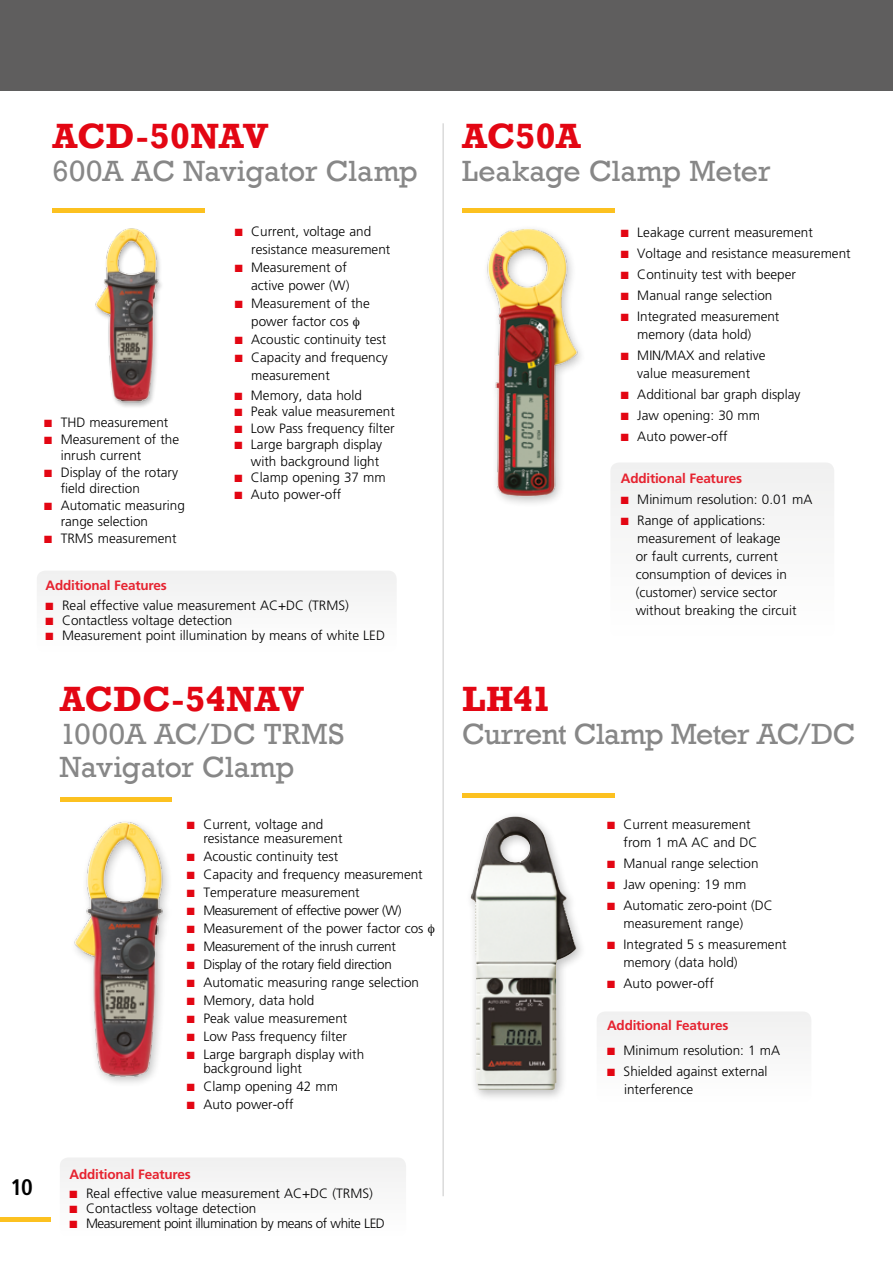
<style>
.page{position:relative;width:893px;height:1263px;background:#fff}
.page>*{position:absolute;margin:0;border:0;box-sizing:border-box;transform-origin:0 0}
.t1{font:700 36px "Rockwell";letter-spacing:.005em;color:#e30613}
.t2{font:30px/33px "Rockwell";letter-spacing:-.01em;color:#878787}
.t3{font:700 condensed 22.5px "Frutiger";color:#000}
.t4{font:300 13.5px/18px "Frutiger";color:#000}
.t5{font:300 13.5px "Frutiger";letter-spacing:-.035em;color:#000}
.t6{font:700 13.5px "Frutiger";letter-spacing:-.015em;color:#e62330}
.t7{font:300 13.5px "Frutiger";letter-spacing:-.025em;color:#000}
.s1{color:#e30613}
</style>
<div class="page">
<div style="left:0;top:1217px;width:50px;height:5px;background:#fcc120"></div>
<div style="left:462px;top:793px;width:152px;height:5px;background:#fcc120"></div>
<div style="left:465px;top:811px;width:122px;height:291px;background:#000;opacity:.25"></div>
<img style="left:471px;top:816px;width:105px;height:274px">
<div style="left:462px;top:208px;width:152px;height:5px;background:#fcc120"></div>
<div style="left:597px;top:1011px;width:214px;height:91px;background:#f7f7f7;border-radius:9px"></div>
<div style="left:610px;top:462px;width:224px;height:175px;background:#f7f7f7;border-radius:9px"></div>
<img style="left:487px;top:228px;width:94px;height:275px">
<hr style="left:442px;top:123px;width:2px;height:1073px;background:#dadada">
<img style="left:95px;top:228px;width:67px;height:179px">
<div style="left:52px;top:208px;width:153px;height:5px;background:#fcc120"></div>
<div style="left:37px;top:571px;width:360px;height:81px;background:#f7f7f7;border-radius:9px"></div>
<img style="left:74px;top:821px;width:95px;height:262px">
<hr style="left:60px;top:798px;width:111px;height:4px;background:#fcc120">
<div style="left:60px;top:1157px;width:346px;height:79px;background:#f7f7f7;border-radius:9px"></div>
<div style="left:0;top:0;width:893px;height:90px;background:#5f5e5e"></div>
<h1 class="t1" style="left:52px;top:114px;width:218px">ACD-50NAV</h1>
<h2 class="t2" style="left:52px;top:155px;width:367px">600A AC Navigator Clamp</h2>
<p class="t4" style="left:251px;top:222px;width:141px;text-indent:-17px"><span class="s1">■</span> Current, voltage and resistance measurement</p>
<p class="t4" style="left:235px;top:258px;width:116px;text-align:right"><span class="s1">■</span> Measurement of active power (W)</p>
<p class="t4" style="left:235px;top:294px;width:137px;text-align:center"><span class="s1">■</span> Measurement of the power factor cos</p>
<p class="t4" style="left:235px;top:330px;width:153px"><span class="s1">■</span> Acoustic continuity test</p>
<p class="t4" style="left:251px;top:348px;width:138px;text-indent:-17px"><span class="s1">■</span> Capacity and frequency measurement</p>
<p class="t4" style="left:44px;top:413px;width:126px"><span class="s1">■</span> THD measurement</p>
<p class="t4" style="left:61px;top:431px;width:120px;line-height:16.5px;text-indent:-17px"><span class="s1">■</span> Measurement of the inrush current</p>
<p class="t4" style="left:61px;top:464px;width:119px;line-height:16.5px;text-indent:-17px"><span class="s1">■</span> Display of the rotary field direction</p>
<p class="t4" style="left:61px;top:497px;width:126px;line-height:16.5px;text-indent:-17px"><span class="s1">■</span> Automatic measuring range selection</p>
<p class="t4" style="left:44px;top:529px;width:134px"><span class="s1">■</span> TRMS measurement</p>
<p class="t4" style="left:234px;top:386px;width:129px"><span class="s1">■</span> Memory, data hold</p>
<p class="t4" style="left:234px;top:402px;width:162px"><span class="s1">■</span> Peak value measurement</p>
<p class="t4" style="left:234px;top:419px;width:162px"><span class="s1">■</span> Low Pass frequency filter</p>
<p class="t4" style="left:234px;top:436px;width:149px;line-height:16.5px;text-align:right"><span class="s1">■</span> Large bargraph display with background light</p>
<p class="t4" style="left:234px;top:468px;width:153px"><span class="s1">■</span> Clamp opening 37 mm</p>
<p class="t4" style="left:234px;top:485px;width:108px"><span class="s1">■</span> Auto power-off</p>
<p class="t6" style="left:46px;top:578px;width:123px">Additional Features</p>
<p class="t4" style="left:46px;top:596px;width:305px"><span class="s1">■</span> Real effective value measurement AC+DC (TRMS)</p>
<p class="t4" style="left:46px;top:611px;width:188px"><span class="s1">■</span> Contactless voltage detection</p>
<p class="t4" style="left:46px;top:626px;width:341px"><span class="s1">■</span> Measurement point illumination by means of white LED</p>
<h1 class="t1" style="left:60px;top:677px;width:246px">ACDC-54NAV</h1>
<h2 class="t2" style="left:60px;top:718px;width:286px">1000A AC/DC TRMS<br>Navigator Clamp</h2>
<p class="t4" style="left:203px;top:817px;width:141px;line-height:14.2px;text-indent:-17px"><span class="s1">■</span> Current, voltage and resistance measurement</p>
<p class="t4" style="left:187px;top:847px;width:153px"><span class="s1">■</span> Acoustic continuity test</p>
<p class="t4" style="left:187px;top:865px;width:237px"><span class="s1">■</span> Capacity and frequency measurement</p>
<p class="t4" style="left:187px;top:883px;width:174px"><span class="s1">■</span> Temperature measurement</p>
<p class="t5" style="left:187px;top:902px;width:216px"><span class="s1">■</span> Measurement of effective power (W)</p>
<p class="t4" style="left:187px;top:919px;width:238px"><span class="s1">■</span> Measurement of the power factor cos</p>
<p class="t7" style="left:187px;top:938px;width:210px"><span class="s1">■</span> Measurement of the inrush current</p>
<p class="t7" style="left:187px;top:956px;width:206px"><span class="s1">■</span> Display of the rotary field direction</p>
<p class="t4" style="left:187px;top:973px;width:234px"><span class="s1">■</span> Automatic measuring range selection</p>
<p class="t4" style="left:187px;top:991px;width:129px"><span class="s1">■</span> Memory, data hold</p>
<p class="t4" style="left:187px;top:1009px;width:162px"><span class="s1">■</span> Peak value measurement</p>
<p class="t4" style="left:187px;top:1027px;width:162px"><span class="s1">■</span> Low Pass frequency filter</p>
<p class="t4" style="left:203px;top:1047px;width:162px;line-height:14.2px;text-indent:-17px"><span class="s1">■</span> Large bargraph display with background light</p>
<p class="t4" style="left:187px;top:1077px;width:153px"><span class="s1">■</span> Clamp opening 42 mm</p>
<p class="t4" style="left:187px;top:1095px;width:108px"><span class="s1">■</span> Auto power-off</p>
<h3 class="t3" style="left:10px;top:1174px;width:24px">10</h3>
<p class="t6" style="left:70px;top:1166px;width:123px">Additional Features</p>
<p class="t4" style="left:70px;top:1184px;width:305px"><span class="s1">■</span> Real effective value measurement AC+DC (TRMS)</p>
<p class="t4" style="left:70px;top:1199px;width:188px"><span class="s1">■</span> Contactless voltage detection</p>
<p class="t5" style="left:70px;top:1216px;width:317px"><span class="s1">■</span> Measurement point illumination by means of white LED</p>
<h1 class="t1" style="left:462px;top:114px;width:121px">AC50A</h1>
<h2 class="t2" style="left:462px;top:155px;width:310px">Leakage Clamp Meter</h2>
<p class="t4" style="left:621px;top:224px;width:194px"><span class="s1">■</span> Leakage current measurement</p>
<p class="t4" style="left:621px;top:245px;width:231px"><span class="s1">■</span> Voltage and resistance measurement</p>
<p class="t4" style="left:621px;top:266px;width:177px"><span class="s1">■</span> Continuity test with beeper</p>
<p class="t4" style="left:621px;top:287px;width:153px"><span class="s1">■</span> Manual range selection</p>
<p class="t4" style="left:637px;top:308px;width:144px;text-indent:-17px"><span class="s1">■</span> Integrated measurement memory (data hold)</p>
<p class="t4" style="left:621px;top:347px;width:146px;text-align:center"><span class="s1">■</span> MIN/MAX and relative value measurement</p>
<p class="t4" style="left:621px;top:386px;width:181px"><span class="s1">■</span> Additional bar graph display</p>
<p class="t4" style="left:621px;top:407px;width:141px"><span class="s1">■</span> Jaw opening: 30 mm</p>
<p class="t4" style="left:621px;top:428px;width:108px"><span class="s1">■</span> Auto power-off</p>
<p class="t6" style="left:621px;top:471px;width:123px">Additional Features</p>
<p class="t4" style="left:621px;top:491px;width:193px"><span class="s1">■</span> Minimum resolution: 0.01 mA</p>
<p class="t4" style="left:636px;top:512px;width:162px;text-indent:-15px"><span class="s1">■</span> Range of applications: measurement of leakage<br>or fault currents, current consumption of devices in (customer) service sector without breaking the circuit</p>
<h1 class="t1" style="left:462px;top:677px;width:91px">LH41</h1>
<h2 class="t2" style="left:462px;top:718px;width:395px">Current Clamp Meter AC/DC</h2>
<p class="t4" style="left:624px;top:815px;width:135px;text-indent:-17px"><span class="s1">■</span> Current measurement from 1 mA AC and DC</p>
<p class="t4" style="left:607px;top:854px;width:153px"><span class="s1">■</span> Manual range selection</p>
<p class="t4" style="left:607px;top:875px;width:141px"><span class="s1">■</span> Jaw opening: 19 mm</p>
<p class="t4" style="left:624px;top:896px;width:151px;text-indent:-17px"><span class="s1">■</span> Automatic zero-point (DC measurement range)</p>
<p class="t4" style="left:624px;top:935px;width:165px;text-indent:-17px"><span class="s1">■</span> Integrated 5 s measurement memory (data hold)</p>
<p class="t4" style="left:607px;top:974px;width:108px"><span class="s1">■</span> Auto power-off</p>
<p class="t6" style="left:607px;top:1017px;width:123px">Additional Features</p>
<p class="t4" style="left:607px;top:1041px;width:174px"><span class="s1">■</span> Minimum resolution: 1 mA</p>
<p class="t4" style="left:624px;top:1062px;width:145px;text-indent:-17px"><span class="s1">■</span> Shielded against external interference</p>
</div>
